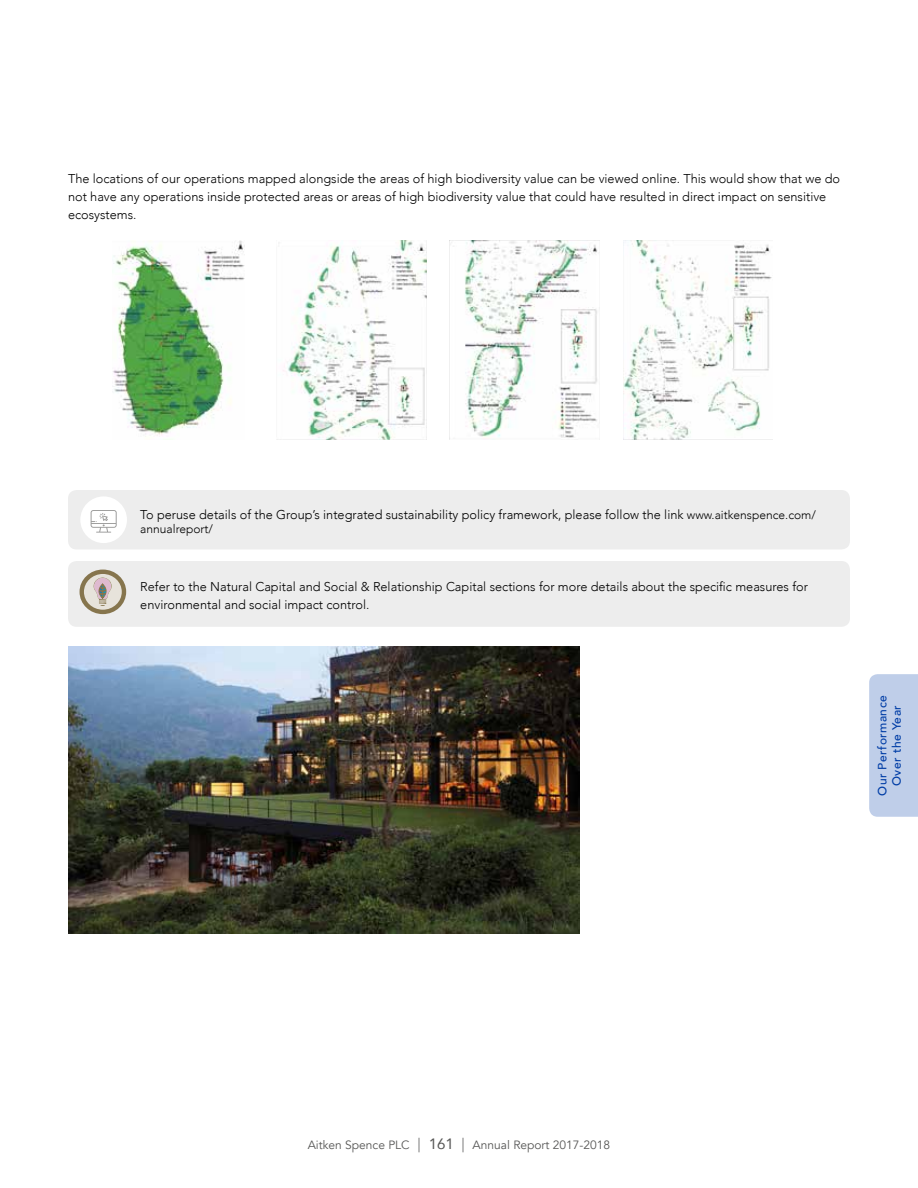
<style>
.page{position:relative;width:918px;height:1188px;background:#fff}
.page>*{position:absolute;margin:0;border:0;box-sizing:border-box;transform-origin:0 0}
.t1{font:300 12.75px/18px "Avenir";color:#000}
.t2{font:12px "Avenir";color:#575756}
.t3{font:500 12px/14.4px "Avenir";letter-spacing:.04em;color:#003da6;text-align:center}
.t4{font:300 12px "Avenir";color:#000}
.s1{font-size:12px}
.s2{font-size:18.9px}
.s3{font-size:15px}
</style>
<div class="page">
<img style="left:624px;top:240px;width:148px;height:199px">
<img style="left:113px;top:240px;width:132px;height:197px">
<img style="left:283px;top:240px;width:144px;height:199px">
<img style="left:450px;top:240px;width:150px;height:198px">
<div style="left:68px;top:561px;width:782px;height:66px;background:#ededed;border-radius:9px"></div>
<div style="left:68px;top:490px;width:782px;height:59px;background:#ededed;border-radius:9px"></div>
<div style="left:80px;top:496px;width:47px;height:47px;background:#fff;border-radius:50%"></div>
<svg style="left:91px;top:510px;width:26px;height:23px"></svg>
<svg style="left:82px;top:572px;width:42px;height:40px"></svg>
<div style="left:80px;top:570px;width:46px;height:44px;border:4px solid #86754d;border-radius:50%"></div>
<svg style="left:94px;top:578px;width:18px;height:28px"></svg>
<img style="left:68px;top:647px;width:512px;height:286px">
<div style="left:869px;top:674px;width:49px;height:143px;background:#bfcee9"></div>
<p class="t1" style="left:68px;top:170px;width:774px">The locations of our operations mapped alongside the areas of high biodiversity value can be viewed online. This would show that we do not have any operations inside protected areas or areas of high biodiversity value that could have resulted in direct impact on sensitive ecosystems.</p>
<p class="t1" style="left:140px;top:506px;width:677px">To peruse details of the Group’s integrated sustainability policy framework, please follow the link <span class="s1">www.aitkenspence.com/</span></p>
<p class="t4" style="left:140px;top:522px;width:74px">annualreport/</p>
<p class="t1" style="left:140px;top:578px;width:669px">Refer to the Natural Capital and Social &amp; Relationship Capital sections for more details about the specific measures for environmental and social impact control.</p>
<p class="t3" style="left:874px;top:796px;width:102px;rotate:-90deg">Our Performance<br>Over the Year</p>
<p class="t2" style="left:308px;top:1138px;width:304px">Aitken Spence PLC <span class="s2">|</span> <span class="s3">161</span> <span class="s2">|</span> Annual Report 2017-2018</p>
</div>
